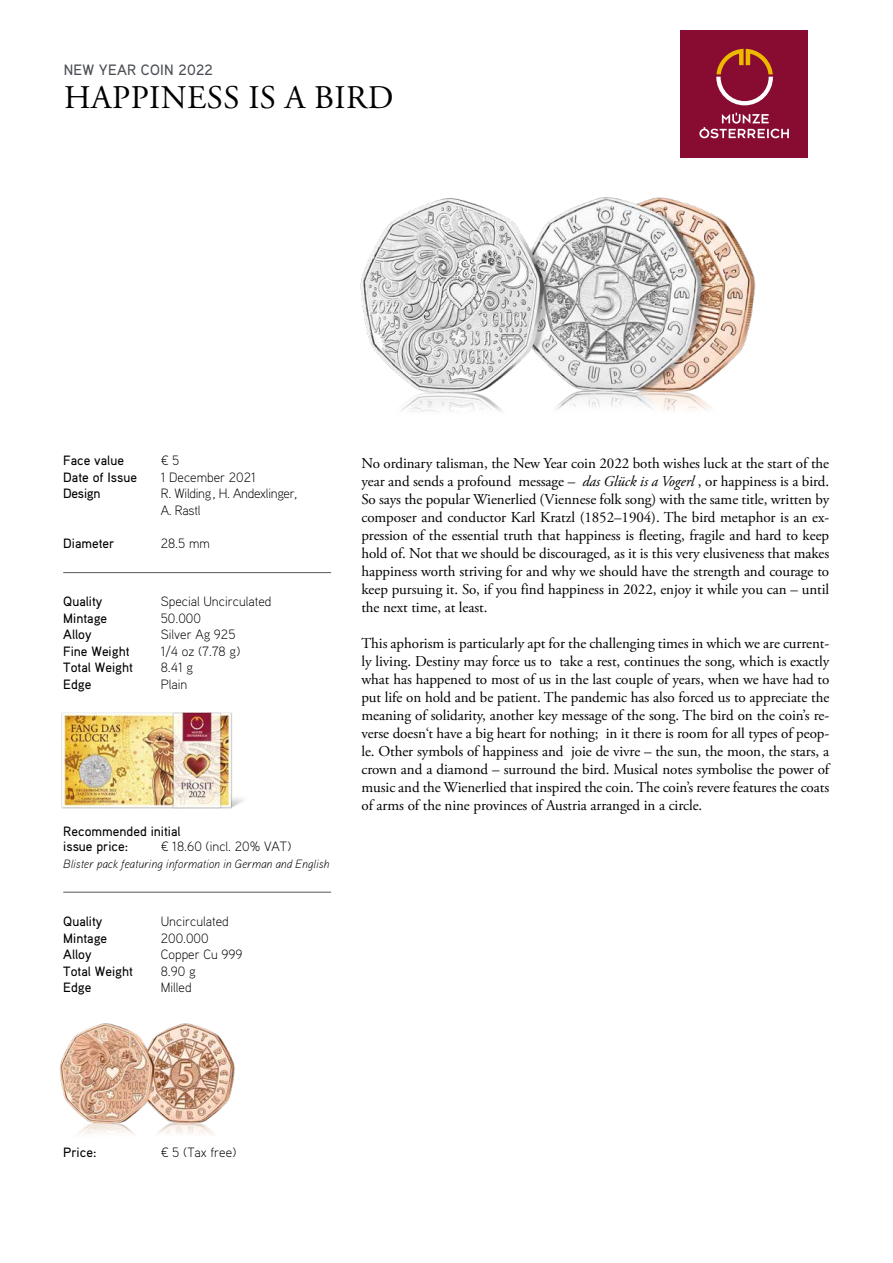
<style>
.page{position:relative;width:893px;height:1263px;background:#fff}
.page>*{position:absolute;margin:0;border:0;box-sizing:border-box;transform-origin:0 0}
.t1{font:33px "Adobe Garamond Pro";letter-spacing:.015em;color:#000}
.t2{font:15px/18px "Adobe Garamond Pro";letter-spacing:-.005em;color:#000;text-align:justify}
.t3{font:500 15px "Aaux Pro";letter-spacing:.015em;color:#494c53}
.t4{font:300 13.5px "Aaux Pro";color:#000}
.t5{font:500 13.5px/15px "Aaux Pro";color:#000}
.t6{font:300 13.5px/16.5px "Aaux Pro";letter-spacing:-.02em;color:#000}
.t7{font:italic 300 12px "Aaux Pro";letter-spacing:-.005em;color:#000}
.s1{font-style:italic}
</style>
<div class="page">
<div style="left:680px;top:30px;width:128px;height:127px;background:#880c32"></div>
<svg style="left:716px;top:49px;width:57px;height:56px"></svg>
<svg style="left:699px;top:113px;width:90px;height:25px"></svg>
<img style="left:59px;top:1023px;width:176px;height:112px">
<img style="left:61px;top:712px;width:183px;height:97px">
<img style="left:360px;top:197px;width:396px;height:215px">
<hr style="left:63px;top:572px;width:268px;height:1px;background:#575756">
<hr style="left:63px;top:892px;width:268px;height:1px;background:#575756">
<p class="t3" style="left:64px;top:61px;width:151px">NEW YEAR COIN 2022</p>
<h1 class="t1" style="left:64px;top:78px;width:331px">HAPPINESS IS A BIRD</h1>
<p class="t5" style="left:63px;top:453px;width:62px">Face value</p>
<p class="t4" style="left:161px;top:452px;width:20px">¤ 5</p>
<p class="t5" style="left:63px;top:469px;width:75px">Date of Issue</p>
<p class="t4" style="left:161px;top:469px;width:97px">1 December 2021</p>
<p class="t5" style="left:63px;top:486px;width:39px">Design</p>
<p class="t6" style="left:161px;top:485px;width:138px">R. Wilding, H. Andexlinger,<br>A. Rastl</p>
<p class="t5" style="left:63px;top:535px;width:53px">Diameter</p>
<p class="t4" style="left:161px;top:535px;width:51px">28.5 mm</p>
<p class="t5" style="left:63px;top:594px;width:41px">Quality</p>
<p class="t4" style="left:161px;top:593px;width:112px">Special Uncirculated</p>
<p class="t5" style="left:63px;top:610px;width:46px">Mintage</p>
<p class="t4" style="left:161px;top:610px;width:42px">50.000</p>
<p class="t5" style="left:63px;top:627px;width:30px">Alloy</p>
<p class="t4" style="left:161px;top:626px;width:76px">Silver Ag 925</p>
<p class="t5" style="left:63px;top:643px;width:68px">Fine Weight</p>
<p class="t4" style="left:161px;top:643px;width:81px">1/4 oz (7.78 g)</p>
<p class="t5" style="left:63px;top:660px;width:71px">Total Weight</p>
<p class="t4" style="left:161px;top:659px;width:34px">8.41 g</p>
<p class="t5" style="left:63px;top:676px;width:30px">Edge</p>
<p class="t4" style="left:161px;top:676px;width:28px">Plain</p>
<p class="t5" style="left:63px;top:823px;width:119px">Recommended initial issue price:</p>
<p class="t4" style="left:161px;top:838px;width:132px">¤ 18.60 (incl. 20% VAT)</p>
<p class="t7" style="left:63px;top:856px;width:268px">Blister pack featuring information in German and English</p>
<p class="t5" style="left:63px;top:913px;width:41px">Quality</p>
<p class="t4" style="left:161px;top:913px;width:70px">Uncirculated</p>
<p class="t5" style="left:63px;top:930px;width:46px">Mintage</p>
<p class="t4" style="left:161px;top:929px;width:49px">200.000</p>
<p class="t5" style="left:63px;top:946px;width:30px">Alloy</p>
<p class="t4" style="left:161px;top:946px;width:83px">Copper Cu 999</p>
<p class="t5" style="left:63px;top:963px;width:71px">Total Weight</p>
<p class="t4" style="left:161px;top:962px;width:36px">8.90 g</p>
<p class="t5" style="left:63px;top:979px;width:30px">Edge</p>
<p class="t4" style="left:161px;top:979px;width:32px">Milled</p>
<p class="t2" style="left:361px;top:455px;width:469px">No ordinary talisman, the New Year coin 2022 both wishes luck at the start of the year and sends a profound message – <span class="s1">das Glück is a Vogerl</span> , or happiness is a bird.<br>So says the popular Wienerlied (Viennese folk song) with the same title, written by composer and conductor Karl Kratzl (1852–1904). The bird metaphor is an ex&shy;pression of the essential truth that happiness is fleeting, fragile and hard to keep hold of. Not that we should be discouraged, as it is this very elusiveness that makes happiness worth striving for and why we should have the strength and courage to keep pursuing it. So, if you find happiness in 2022, enjoy it while you can – until the next time, at least.</p>
<p class="t2" style="left:361px;top:635px;width:469px">This aphorism is particularly apt for the challenging times in which we are current&shy;ly living. Destiny may force us to take a rest, continues the song, which is exactly what has happened to most of us in the last couple of years, when we have had to put life on hold and be patient. The pandemic has also forced us to appreciate the meaning of solidarity, another key message of the song. The bird on the coin’s re&shy;verse doesn‘t have a big heart for nothing; in it there is room for all types of peop&shy;le. Other symbols of happiness and joie de vivre – the sun, the moon, the stars, a crown and a diamond – surround the bird. Musical notes symbolise the power of music and the Wienerlied that inspired the coin. The coin’s revere features the coats of arms of the nine provinces of Austria arranged in a circle.</p>
<p class="t5" style="left:63px;top:1144px;width:35px">Price:</p>
<p class="t4" style="left:161px;top:1144px;width:77px">¤ 5 (Tax free)</p>
</div>
